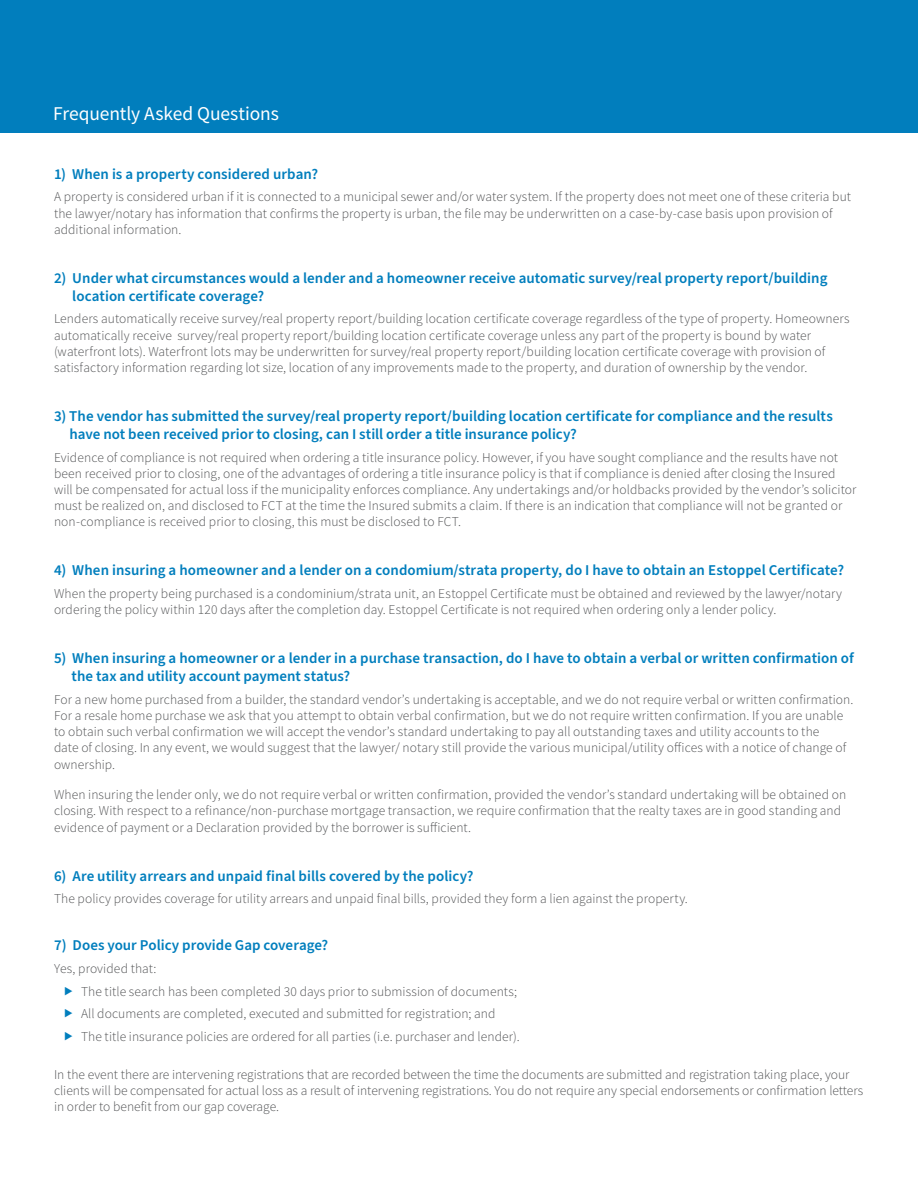
<style>
.page{position:relative;width:918px;height:1188px;background:#fff}
.page>*{position:absolute;margin:0;border:0;box-sizing:border-box;transform-origin:0 0}
.t1{font:19.5px "Source Sans Pro";letter-spacing:-.005em;color:#fff}
.BASIC_Heading_NO_IND{font:600 15px/18px "Source Sans Pro";letter-spacing:.005em;color:#017ebd}
.BASIC_Heading_NO_IND-2{font:300 13.5px/16.2px "Source Sans Pro";letter-spacing:.005em;color:#515254}
.Body_Copy_9pt_Charco{font:300 13.5px/16.2px "Source Sans Pro";color:#515254}
</style>
<div class="page">
<div style="left:0;top:0;width:918px;height:133px;background:#017ebd"></div>
<h1 class="t1" style="left:53px;top:101px;width:227px">Frequently Asked Questions</h1>
<p class="BASIC_Heading_NO_IND" style="left:54px;top:165px;width:266px">1) When is a property considered urban?</p>
<p class="BASIC_Heading_NO_IND-2" style="left:54px;top:189px;width:799px">A property is considered urban if it is connected to a municipal sewer and/or water system. If the property does not meet one of these criteria but the lawyer/notary has information that confirms the property is urban, the file may be underwritten on a case-by-case basis upon provision of additional information.</p>
<p class="BASIC_Heading_NO_IND" style="left:72px;top:269px;width:757px;text-indent:-18px">2) Under what circumstances would a lender and a homeowner receive automatic survey/real property report/building location certificate coverage?</p>
<p class="BASIC_Heading_NO_IND-2" style="left:54px;top:311px;width:797px">Lenders automatically receive survey/real property report/building location certificate coverage regardless of the type of property. Homeowners automatically receive survey/real property report/building location certificate coverage unless any part of the property is bound by water (waterfront lots). Waterfront lots may be underwritten for survey/real property report/building location certificate coverage with provision of satisfactory information regarding lot size, location of any improvements made to the property, and duration of ownership by the vendor.</p>
<p class="BASIC_Heading_NO_IND" style="left:70px;top:407px;width:765px;text-indent:-16px">3) The vendor has submitted the survey/real property report/building location certificate for compliance and the results have not been received prior to closing, can I still order a title insurance policy?</p>
<p class="BASIC_Heading_NO_IND-2" style="left:54px;top:449px;width:804px">Evidence of compliance is not required when ordering a title insurance policy. However, if you have sought compliance and the results have not been received prior to closing, one of the advantages of ordering a title insurance policy is that if compliance is denied after closing the Insured will be compensated for actual loss if the municipality enforces compliance. Any undertakings and/or holdbacks provided by the vendor’s solicitor must be realized on, and disclosed to FCT at the time the Insured submits a claim. If there is an indication that compliance will not be granted or non-compliance is received prior to closing, this must be disclosed to FCT.</p>
<p class="BASIC_Heading_NO_IND" style="left:54px;top:562px;width:792px">4) When insuring a homeowner and a lender on a condomium/strata property, do I have to obtain an Estoppel Certificate?</p>
<p class="BASIC_Heading_NO_IND-2" style="left:54px;top:585px;width:790px">When the property being purchased is a condominium/strata unit, an Estoppel Certificate must be obtained and reviewed by the lawyer/notary ordering the policy within 120 days after the completion day. Estoppel Certificate is not required when ordering only a lender policy.</p>
<p class="BASIC_Heading_NO_IND" style="left:72px;top:650px;width:784px;text-indent:-18px">5) When insuring a homeowner or a lender in a purchase transaction, do I have to obtain a verbal or written confirmation of the tax and utility account payment status?</p>
<p class="BASIC_Heading_NO_IND-2" style="left:54px;top:691px;width:801px">For a new home purchased from a builder, the standard vendor’s undertaking is acceptable, and we do not require verbal or written confirmation.<br>For a resale home purchase we ask that you attempt to obtain verbal confirmation, but we do not require written confirmation. If you are unable to obtain such verbal confirmation we will accept the vendor’s standard undertaking to pay all outstanding taxes and utility accounts to the<br>date of closing. In any event, we would suggest that the lawyer/ notary still provide the various municipal/utility offices with a notice of change of ownership.</p>
<p class="BASIC_Heading_NO_IND-2" style="left:54px;top:787px;width:794px">When insuring the lender only, we do not require verbal or written confirmation, provided the vendor’s standard undertaking will be obtained on closing. With respect to a refinance/non-purchase mortgage transaction, we require confirmation that the realty taxes are in good standing and evidence of payment or a Declaration provided by the borrower is sufficient.</p>
<p class="BASIC_Heading_NO_IND" style="left:54px;top:867px;width:421px">6) Are utility arrears and unpaid final bills covered by the policy?</p>
<p class="BASIC_Heading_NO_IND-2" style="left:54px;top:891px;width:635px">The policy provides coverage for utility arrears and unpaid final bills, provided they form a lien against the property.</p>
<p class="BASIC_Heading_NO_IND" style="left:54px;top:937px;width:276px">7) Does your Policy provide Gap coverage?</p>
<p class="BASIC_Heading_NO_IND-2" style="left:54px;top:960px;width:104px">Yes, provided that:</p>
<p class="BASIC_Heading_NO_IND-2" style="left:81px;top:983px;width:438px">The title search has been completed 30 days prior to submission of documents;</p>
<p class="BASIC_Heading_NO_IND-2" style="left:81px;top:1006px;width:416px">All documents are completed, executed and submitted for registration; and</p>
<p class="BASIC_Heading_NO_IND-2" style="left:81px;top:1029px;width:440px">The title insurance policies are ordered for all parties (i.e. purchaser and lender).</p>
<p class="Body_Copy_9pt_Charco" style="left:54px;top:1066px;width:811px">In the event there are intervening registrations that are recorded between the time the documents are submitted and registration taking place, your clients will be compensated for actual loss as a result of intervening registrations. You do not require any special endorsements or confirmation letters in order to benefit from our gap coverage.</p>
</div>
